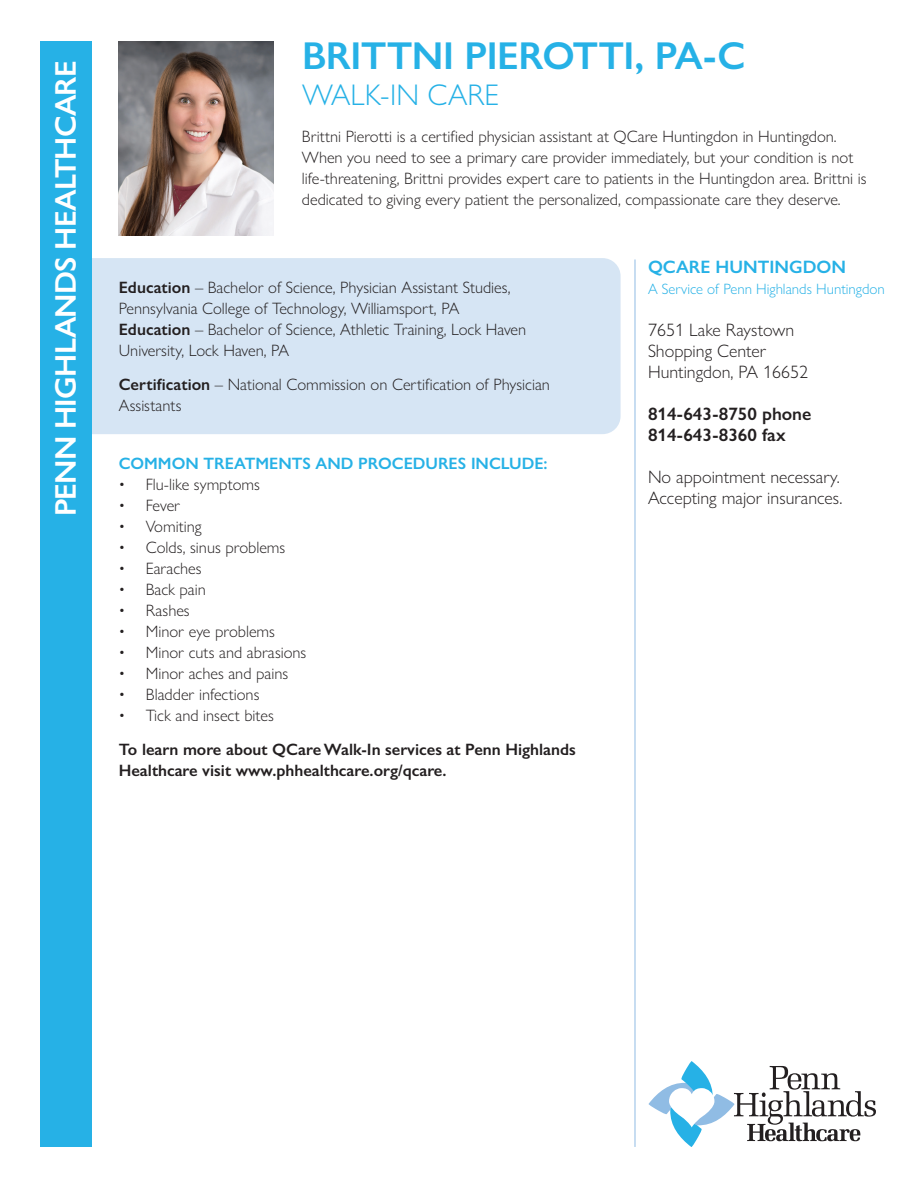
<style>
.page{position:relative;width:918px;height:1188px;background:#fff}
.page>*{position:absolute;margin:0;border:0;box-sizing:border-box;transform-origin:0 0}
.t1{font:600 39px "Gill Sans Nova";letter-spacing:-.01em;color:#26b1e6}
.t2{font:600 30px "Gill Sans Nova";letter-spacing:-.025em;color:#fff}
.t3{font:300 30px "Gill Sans Nova";color:#26b1e6}
.t4{font:300 18px/21px "Gill Sans Nova";color:#231f20}
.t5{font:600 18px/21px "Gill Sans Nova";color:#231f20}
.t6{font:600 18px "Gill Sans Nova";color:#26b1e6}
.t7{font:300 16.5px/21px "Gill Sans Nova";color:#231f20}
.t8{font:600 16.5px/21px "Gill Sans";color:#231f20}
.t9{font:600 16.5px "Gill Sans Nova";color:#26b1e6}
.t10{font:300 15px "Gill Sans Nova";color:#26b1e6}
.s1{font-weight:600}
</style>
<div class="page">
<img style="left:119px;top:41px;width:154px;height:194px">
<div style="left:59px;top:258px;width:562px;height:176px;background:#d6e5f4;border-radius:18px"></div>
<div style="left:41px;top:41px;width:51px;height:1106px;background:#26b1e6"></div>
<hr style="left:635px;top:260px;width:1px;height:887px;background:#90bce4">
<svg style="left:648px;top:1061px;width:228px;height:86px"></svg>
<h2 class="t2" style="left:47px;top:516px;width:457px;rotate:-90deg">PENN HIGHLANDS HEALTHCARE</h2>
<h1 class="t1" style="left:302px;top:32px;width:445px">BRITTNI PIEROTTI, PA-C</h1>
<h2 class="t3" style="left:302px;top:77px;width:199px">WALK-IN CARE</h2>
<p class="t7" style="left:302px;top:125px;width:566px">Brittni Pierotti is a certified physician assistant at QCare Huntingdon in Huntingdon.<br>When you need to see a primary care provider immediately, but your condition is not life-threatening, Brittni provides expert care to patients in the Huntingdon area. Brittni is dedicated to giving every patient the personalized, compassionate care they deserve.</p>
<p class="t7" style="left:119px;top:277px;width:409px"><span class="s1">Education</span> – Bachelor of Science, Physician Assistant Studies, Pennsylvania College of Technology, Williamsport, PA <span class="s1">Education</span> – Bachelor of Science, Athletic Training, Lock Haven University, Lock Haven, PA</p>
<p class="t7" style="left:119px;top:374px;width:433px"><span class="s1">Certification</span> – National Commission on Certification of Physician<br>Assistants</p>
<p class="t9" style="left:119px;top:453px;width:430px">COMMON TREATMENTS AND PROCEDURES INCLUDE:</p>
<p class="t7" style="left:119px;top:474px;width:143px">• Flu-like symptoms</p>
<p class="t7" style="left:119px;top:495px;width:63px">• Fever</p>
<p class="t7" style="left:119px;top:516px;width:84px">• Vomiting</p>
<p class="t7" style="left:119px;top:537px;width:168px">• Colds, sinus problems</p>
<p class="t7" style="left:119px;top:558px;width:84px">• Earaches</p>
<p class="t7" style="left:119px;top:579px;width:89px">• Back pain</p>
<p class="t7" style="left:119px;top:600px;width:72px">• Rashes</p>
<p class="t7" style="left:119px;top:621px;width:158px">• Minor eye problems</p>
<p class="t7" style="left:119px;top:642px;width:189px">• Minor cuts and abrasions</p>
<p class="t7" style="left:119px;top:663px;width:171px">• Minor aches and pains</p>
<p class="t7" style="left:119px;top:684px;width:142px">• Bladder infections</p>
<p class="t7" style="left:119px;top:705px;width:157px">• Tick and insect bites</p>
<p class="t8" style="left:119px;top:739px;width:459px">To learn more about QCare Walk-In services at Penn Highlands<br>Healthcare visit www.phhealthcare.org/qcare.</p>
<p class="t6" style="left:648px;top:255px;width:200px">QCARE HUNTINGDON</p>
<p class="t10" style="left:648px;top:279px;width:238px">A Service of Penn Highlands Huntingdon</p>
<p class="t4" style="left:648px;top:319px;width:162px">7651 Lake Raystown<br>Shopping Center<br>Huntingdon, PA 16652</p>
<p class="t5" style="left:648px;top:403px;width:165px">814-643-8750 phone<br>814-643-8360 fax</p>
<p class="t4" style="left:648px;top:466px;width:196px">No appointment necessary.<br>Accepting major insurances.</p>
</div>
